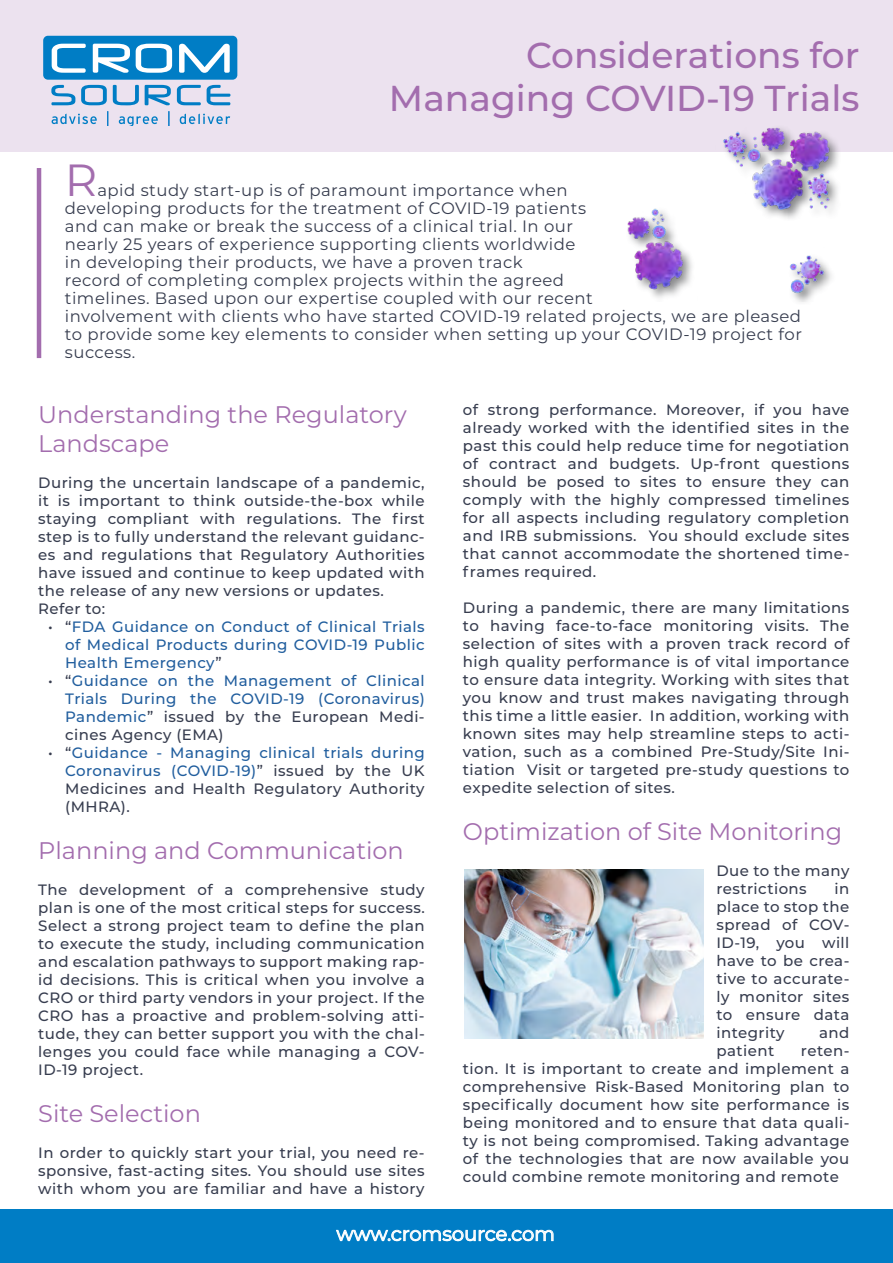
<style>
.page{position:relative;width:893px;height:1263px;background:#fff}
.page>*{position:absolute;margin:0;border:0;box-sizing:border-box;transform-origin:0 0}
.t1{font:45px "Montserrat";color:#a36dae}
.t2{font:500 36px/43.2px "Montserrat";color:#a36dae;text-align:right}
.t3{font:24px/28.8px "Montserrat";color:#a36dae}
.t4{font:19.5px "Montserrat";color:#fff}
.t5{font:16.5px/18px "Montserrat";letter-spacing:.03em;color:#373d4f}
.t6{font:500 15px/18px "Montserrat";letter-spacing:.03em;color:#373d4f;text-align:justify}
.t7{font:500 15px/18px "Montserrat";letter-spacing:.03em;color:#215e9e;text-align:justify}
.s1{color:#373d4f}
.s2{color:#215e9e}
</style>
<div class="page">
<img style="left:464px;top:870px;width:240px;height:168px">
<div style="left:0;top:0;width:893px;height:152px;background:#ece2ef"></div>
<div style="left:0;top:1209px;width:893px;height:54px;background:#007dc5"></div>
<svg style="left:336px;top:1229px;width:218px;height:12px"></svg>
<div style="left:43px;top:36px;width:194px;height:44px;background:#007dc5;border-radius:5px"></div>
<svg style="left:52px;top:44px;width:34px;height:29px"></svg>
<svg style="left:93px;top:44px;width:37px;height:29px"></svg>
<svg style="left:136px;top:44px;width:36px;height:29px"></svg>
<svg style="left:179px;top:44px;width:51px;height:29px"></svg>
<svg style="left:51px;top:85px;width:24px;height:20px"></svg>
<svg style="left:81px;top:85px;width:26px;height:20px"></svg>
<svg style="left:113px;top:85px;width:26px;height:20px"></svg>
<svg style="left:145px;top:85px;width:26px;height:20px"></svg>
<svg style="left:177px;top:85px;width:24px;height:20px"></svg>
<svg style="left:207px;top:85px;width:23px;height:20px"></svg>
<svg style="left:107px;top:111px;width:1px;height:14px"></svg>
<svg style="left:169px;top:111px;width:1px;height:14px"></svg>
<svg style="left:52px;top:114px;width:45px;height:10px"></svg>
<svg style="left:119px;top:116px;width:39px;height:9px"></svg>
<svg style="left:180px;top:114px;width:50px;height:10px"></svg>
<img style="left:627px;top:127px;width:212px;height:171px">
<hr style="left:37px;top:168px;width:4px;height:190px;background:#a36dae">
<h2 class="t2" style="left:389px;top:32px;width:472px">Considerations for<br>Managing COVID-19 Trials</h2>
<h1 class="t1" style="left:65px;top:149px;width:34px">R</h1>
<p class="t5" style="left:65px;top:180px;width:739px;text-indent:33px">apid study start-up is of paramount importance when<br>developing products for the treatment of COVID-19 patients<br>and can make or break the success of a clinical trial. In our<br>nearly 25 years of experience supporting clients worldwide<br>in developing their products, we have a proven track<br>record of completing complex projects within the agreed<br>timelines. Based upon our expertise coupled with our recent<br>involvement with clients who have started COVID-19 related projects, we are pleased to provide some key elements to consider when setting up your COVID-19 project for success.</p>
<h3 class="t3" style="left:38px;top:400px;width:370px">Understanding the Regulatory<br>Landscape</h3>
<p class="t6" style="left:38px;top:473px;width:388px;text-align:left">During the uncertain landscape of a pandemic, it is important to think outside-the-box while staying compliant with regulations. The first step is to fully understand the relevant guidanc&shy;es and regulations that Regulatory Authorities have issued and continue to keep updated with the release of any new versions or updates.<br>Refer to:</p>
<p class="t7" style="left:65px;top:617px;width:361px;text-indent:-17px"><span class="s1">• “</span>FDA Guidance on Conduct of Clinical Trials of Medical Products during COVID-19 Public Health Emergency<span class="s1">”</span></p>
<p class="t7" style="left:65px;top:671px;width:361px;text-indent:-17px"><span class="s1">• “</span>Guidance on the Management of Clinical Trials During the COVID-19 (Coronavirus)<br>Pandemic<span class="s1">” issued by the European Medi&shy;cines Agency (EMA)</span></p>
<p class="t6" style="left:65px;top:743px;width:361px;text-indent:-17px">• “<span class="s2">Guidance - Managing clinical trials during Coronavirus (COVID-19)</span>” issued by the UK Medicines and Health Regulatory Authority (MHRA).</p>
<h3 class="t3" style="left:38px;top:835px;width:367px">Planning and Communication</h3>
<p class="t6" style="left:38px;top:880px;width:388px">The development of a comprehensive study plan is one of the most critical steps for success.<br>Select a strong project team to define the plan to execute the study, including communication and escalation pathways to support making rap&shy;id decisions. This is critical when you involve a CRO or third party vendors in your project. If the CRO has a proactive and problem-solving atti&shy;tude, they can better support you with the chal&shy;lenges you could face while managing a COV-ID-19 project.</p>
<h3 class="t3" style="left:38px;top:1098px;width:164px">Site Selection</h3>
<p class="t6" style="left:38px;top:1143px;width:388px">In order to quickly start your trial, you need re&shy;sponsive, fast-acting sites. You should use sites with whom you are familiar and have a history</p>
<p class="t6" style="left:463px;top:400px;width:388px">of strong performance. Moreover, if you have already worked with the identified sites in the past this could help reduce time for negotiation of contract and budgets. Up-front questions should be posed to sites to ensure they can comply with the highly compressed timelines for all aspects including regulatory completion and IRB submissions. You should exclude sites that cannot accommodate the shortened time&shy;frames required.</p>
<p class="t6" style="left:463px;top:598px;width:388px">During a pandemic, there are many limitations to having face-to-face monitoring visits. The selection of sites with a proven track record of high quality performance is of vital importance to ensure data integrity. Working with sites that you know and trust makes navigating through this time a little easier. In addition, working with known sites may help streamline steps to acti&shy;vation, such as a combined Pre-Study/Site Ini&shy;tiation Visit or targeted pre-study questions to expedite selection of sites.</p>
<h3 class="t3" style="left:463px;top:816px;width:381px">Optimization of Site Monitoring</h3>
<p class="t6" style="left:716px;top:861px;width:134px">Due to the many restrictions</p>
<p class="t6" style="left:716px;top:879px;width:134px;text-indent:118px">in place to stop the spread of COV-ID-19, you will have to be crea&shy;tive to accurate&shy;ly monitor sites to ensure data integrity</p>
<p class="t6" style="left:819px;top:1023px;width:32px">and</p>
<p class="t6" style="left:716px;top:1041px;width:59px">patient</p>
<p class="t6" style="left:463px;top:1041px;width:388px;text-indent:338px">reten&shy;tion. It is important to create and implement a comprehensive Risk-Based Monitoring plan to specifically document how site performance is being monitored and to ensure that data quali&shy;ty is not being compromised. Taking advantage of the technologies that are now available you could combine remote monitoring and remote</p>
<h3 class="t4" style="left:336px;top:1220px;width:220px">www.cromsource.com</h3>
</div>
